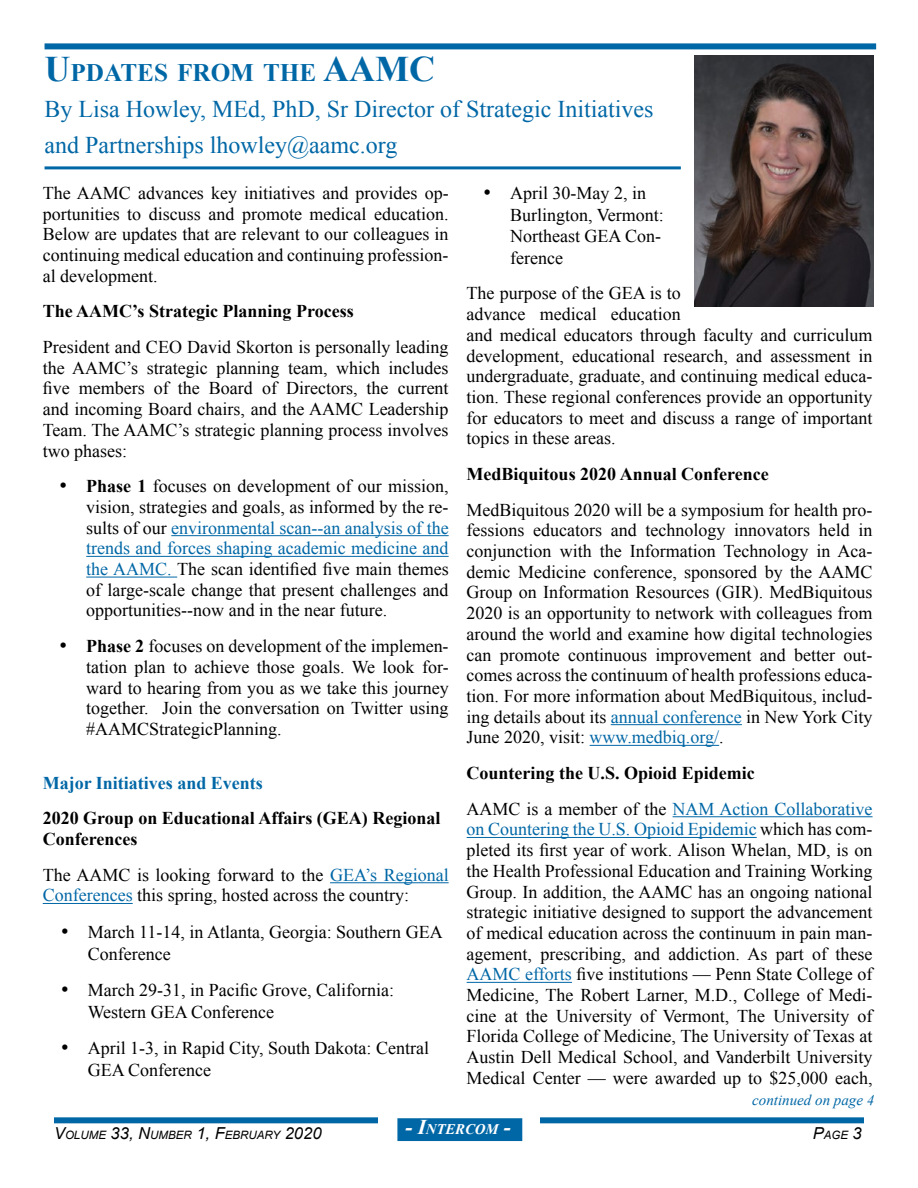
<style>
.page{position:relative;width:918px;height:1188px;background:#fff}
.page>*{position:absolute;margin:0;border:0;box-sizing:border-box;transform-origin:0 0}
.t1{font:700 25.2px "Times New Roman";color:#0067a6}
.t2{font:24px/36px "Times New Roman";color:#0067a6}
.t3{font:18px/20.7px "Times New Roman";color:#000;text-align:justify}
.t4{font:700 18px/20.7px "Times New Roman";color:#000}
.t5{font:700 18px "Times New Roman";color:#0067a6}
.t6{font:italic 15px "Times New Roman";color:#0067a6}
.t7{font:italic 700 14.7px "Times New Roman";color:#fff}
.t8{font:italic 11.55px "Arial";color:#000}
.s1{font-size:36px}
.s2{font-weight:700}
.s3{color:#0067a6}
.s4{font-weight:400}
.s5{font-weight:400;color:#0067a6}
.s6{font-size:21px}
.s7{font-size:16.5px}
</style>
<div class="page">
<div style="left:54px;top:1117px;width:324px;height:6px;background:#0067a6"></div>
<div style="left:540px;top:1117px;width:324px;height:6px;background:#0067a6"></div>
<div style="left:397px;top:1118px;width:125px;height:23px;background:#0067a6;border:2px solid #0067a6"></div>
<div style="left:45px;top:43px;width:831px;height:6px;background:#0067a6"></div>
<hr style="left:45px;top:166px;width:636px;height:3px;background:#0067a6">
<hr style="left:171px;top:535px;width:278px;height:1px;background:#0067a6">
<hr style="left:86px;top:556px;width:363px;height:1px;background:#0067a6">
<hr style="left:86px;top:577px;width:91px;height:1px;background:#0067a6">
<hr style="left:330px;top:882px;width:119px;height:1px;background:#0067a6">
<hr style="left:43px;top:903px;width:90px;height:1px;background:#0067a6">
<hr style="left:611px;top:724px;width:131px;height:1px;background:#0067a6">
<hr style="left:590px;top:745px;width:129px;height:1px;background:#0067a6">
<hr style="left:673px;top:816px;width:200px;height:1px;background:#0067a6">
<hr style="left:467px;top:837px;width:290px;height:1px;background:#0067a6">
<hr style="left:467px;top:982px;width:105px;height:1px;background:#0067a6">
<img style="left:694px;top:56px;width:180px;height:251px">
<h1 class="t1" style="left:45px;top:55px;width:308px"><span class="s1">U</span>PDATES FROM THE <span class="s1">AAMC</span></h1>
<h2 class="t2" style="left:45px;top:91px;width:611px">By Lisa Howley, MEd, PhD, Sr Director of Strategic Initiatives and Partnerships lhowley@aamc.org</h2>
<p class="t3" style="left:43px;top:182px;width:407px">The AAMC advances key initiatives and provides op&shy;portunities to discuss and promote medical education.<br>Below are updates that are relevant to our colleagues in continuing medical education and continuing profession&shy;al development.</p>
<p class="t4" style="left:43px;top:301px;width:312px">The AAMC’s Strategic Planning Process</p>
<p class="t3" style="left:43px;top:336px;width:407px">President and CEO David Skorton is personally leading the AAMC’s strategic planning team, which includes five members of the Board of Directors, the current and incoming Board chairs, and the AAMC Leadership Team. The AAMC’s strategic planning process involves two phases:</p>
<p class="t3" style="left:86px;top:476px;width:364px;text-indent:-27px">• <span class="s2">Phase 1</span> focuses on development of our mission, vision, strategies and goals, as informed by the re&shy;sults of our <span class="s3">environmental scan--an analysis of the trends and forces shaping academic medicine and the AAMC.</span> The scan identified five main themes of large-scale change that present challenges and opportunities--now and in the near future.</p>
<p class="t3" style="left:86px;top:636px;width:364px;text-indent:-27px">• <span class="s2">Phase 2</span> focuses on development of the implemen&shy;tation plan to achieve those goals. We look for&shy;ward to hearing from you as we take this journey together. Join the conversation on Twitter using #AAMCStrategicPlanning.</p>
<p class="t5" style="left:43px;top:770px;width:222px">Major Initiatives and Events</p>
<p class="t4" style="left:43px;top:808px;width:399px">2020 Group on Educational Affairs (GEA) Regional<br>Conferences</p>
<p class="t3" style="left:43px;top:864px;width:407px">The AAMC is looking forward to the <span class="s3">GEA’s Regional<br>Conferences</span> this spring, hosted across the country:</p>
<p class="t3" style="left:88px;top:921px;width:356px;line-height:21.6px;text-indent:-27px">• March 11-14, in Atlanta, Georgia: Southern GEA<br>Conference</p>
<p class="t3" style="left:88px;top:979px;width:308px;line-height:21.6px;text-indent:-27px">• March 29-31, in Pacific Grove, California:<br>Western GEA Conference</p>
<p class="t3" style="left:88px;top:1037px;width:343px;line-height:21.6px;text-indent:-27px">• April 1-3, in Rapid City, South Dakota: Central<br>GEA Conference</p>
<p class="t3" style="left:510px;top:182px;width:155px;line-height:21.6px;text-align:left;text-indent:-27px">• April 30-May 2, in<br>Burlington, Vermont:<br>Northeast GEA Con&shy;ference</p>
<p class="t3" style="left:467px;top:283px;width:407px;text-align:left">The purpose of the GEA is to<br>advance medical education<br>and medical educators through faculty and curriculum development, educational research, and assessment in undergraduate, graduate, and continuing medical educa&shy;tion. These regional conferences provide an opportunity for educators to meet and discuss a range of important topics in these areas.</p>
<p class="t4" style="left:467px;top:463px;width:304px">MedBiquitous 2020 Annual Conference</p>
<p class="t3" style="left:467px;top:499px;width:407px">MedBiquitous 2020 will be a symposium for health pro&shy;fessions educators and technology innovators held in conjunction with the Information Technology in Aca&shy;demic Medicine conference, sponsored by the AAMC Group on Information Resources (GIR). MedBiquitous 2020 is an opportunity to network with colleagues from around the world and examine how digital technologies can promote continuous improvement and better out&shy;comes across the continuum of health professions educa&shy;tion. For more information about MedBiquitous, includ&shy;ing details about its <span class="s3">annual conference</span> in New York City June 2020, visit: <span class="s3">www.medbiq.org/</span>.</p>
<p class="t4" style="left:467px;top:755px;width:407px;line-height:35.7px">Countering the U.S. Opioid Epidemic<br><span class="s4">AAMC is a member of the</span> <span class="s5">NAM Action Collaborative</span></p>
<p class="t3" style="left:467px;top:819px;width:407px"><span class="s3">on Countering the U.S. Opioid Epidemic</span> which has com&shy;pleted its first year of work. Alison Whelan, MD, is on the Health Professional Education and Training Working Group. In addition, the AAMC has an ongoing national strategic initiative designed to support the advancement of medical education across the continuum in pain man&shy;agement, prescribing, and addiction. As part of these <span class="s3">AAMC efforts</span> five institutions — Penn State College of Medicine, The Robert Larner, M.D., College of Medi&shy;cine at the University of Vermont, The University of Florida College of Medicine, The University of Texas at Austin Dell Medical School, and Vanderbilt University Medical Center — were awarded up to $25,000 each,</p>
<p class="t6" style="left:752px;top:1089px;width:124px">continued on page 4</p>
<p class="t7" style="left:405px;top:1119px;width:107px"><span class="s6">- I</span>NTERCOM <span class="s6">-</span></p>
<p class="t8" style="left:54px;top:1127px;width:269px"><span class="s7">V</span>OLUME <span class="s7">33, N</span>UMBER <span class="s7">1, F</span>EBRUARY <span class="s7">2020</span></p>
<p class="t8" style="left:813px;top:1127px;width:51px"><span class="s7">P</span>AGE <span class="s7">3</span></p>
</div>
